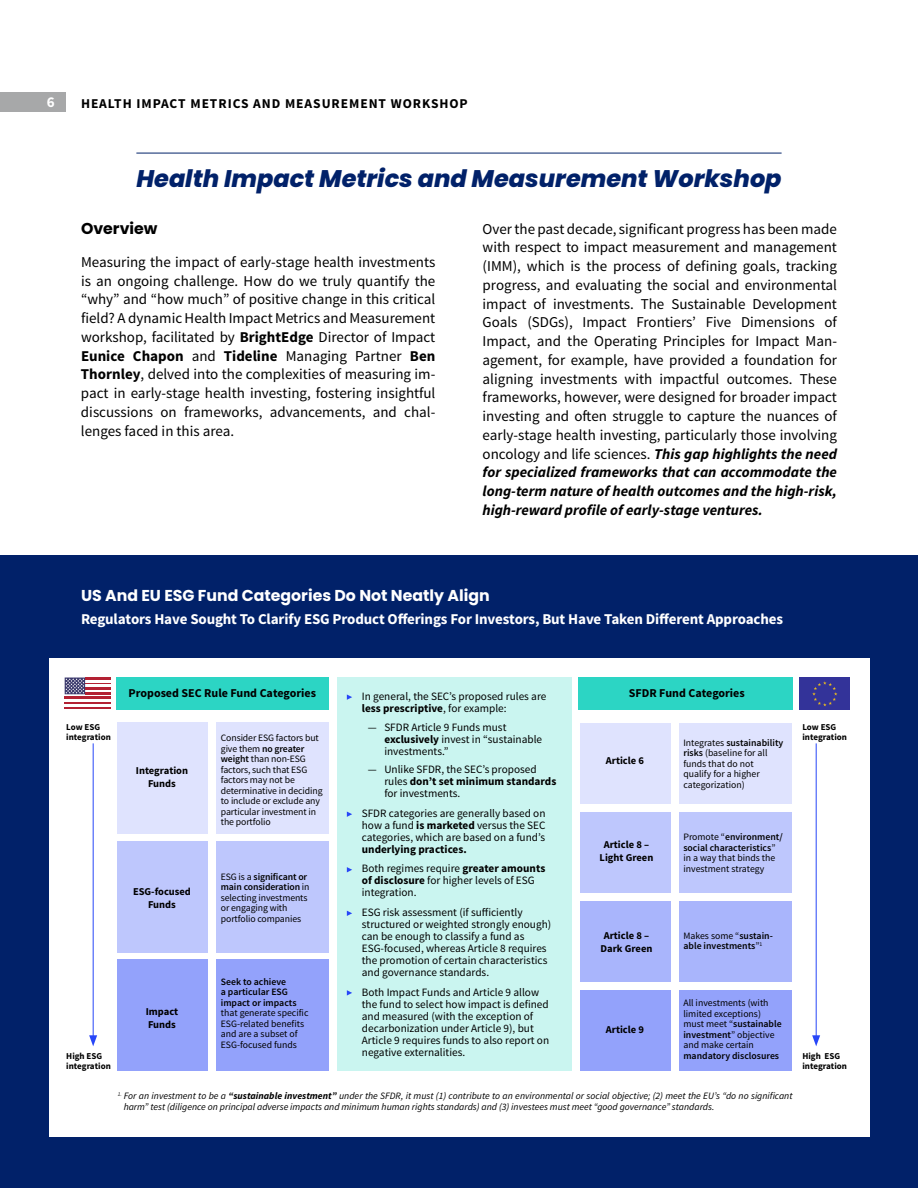
<style>
.page{position:relative;width:918px;height:1188px;background:#fff}
.page>*{position:absolute;margin:0;border:0;box-sizing:border-box;transform-origin:0 0}
.t1{font:italic 800 24px "Poppins";color:#012169}
.t2{font:700 15.75px "Poppins";color:#fff}
.t3{font:700 15.75px "Poppins";color:#000}
.t4{font:15px/18.8px "Source Sans Pro";color:#000;text-align:justify}
.t5{font:700 15px "Source Sans Pro";letter-spacing:-.01em;color:#fff}
.t6{font:700 13.5px "Source Sans Pro";letter-spacing:.07em;color:#000}
.t7{font:700 12px "Source Sans Pro";color:#000}
.t8{font:11.25px/12px "Source Sans Pro";color:#000}
.t9{font:700 11.25px/19.5px "Source Sans Pro";color:#000}
.t10{font:700 10.5px/13.5px "Source Sans Pro";color:#000;text-align:center}
.t11{font:9.75px/10.5px "Source Sans Pro";letter-spacing:-.01em;color:#000}
.t12{font:italic 9.75px/10.5px "Source Sans Pro";color:#000}
.t13{font:600 9.75px/10.5px "Source Sans Pro";color:#000}
.t14{font:700 9px/10.5px "Source Sans Pro";color:#000}
.s1{font-weight:700}
.s2{font-weight:700;font-style:italic}
.s3{font-weight:600}
.s4{font-weight:400}
</style>
<div class="page">
<hr style="left:136px;top:153px;width:646px;height:1px;background:#012169">
<div style="left:0;top:92px;width:65px;height:20px;background:#a7a8a9"></div>
<div style="left:0;top:555px;width:918px;height:633px;background:#012169"></div>
<div style="left:50px;top:658px;width:820px;height:479px;background:#fff"></div>
<div style="left:338px;top:678px;width:234px;height:393px;background:#caf5f0"></div>
<div style="left:578px;top:678px;width:215px;height:32px;background:#2cd5c4"></div>
<div style="left:117px;top:678px;width:212px;height:32px;background:#2cd5c4"></div>
<div style="left:117px;top:723px;width:90px;height:111px;background:#dfe3fe"></div>
<div style="left:580px;top:723px;width:91px;height:81px;background:#dfe3fe"></div>
<div style="left:217px;top:723px;width:112px;height:111px;background:#dfe3fe"></div>
<div style="left:679px;top:723px;width:112px;height:81px;background:#dfe3fe"></div>
<div style="left:117px;top:842px;width:90px;height:111px;background:#bec7fd"></div>
<div style="left:580px;top:812px;width:91px;height:80px;background:#bec7fd"></div>
<div style="left:580px;top:902px;width:91px;height:80px;background:#a9b5fc"></div>
<div style="left:217px;top:842px;width:112px;height:111px;background:#bec7fd"></div>
<div style="left:679px;top:812px;width:112px;height:80px;background:#bec7fd"></div>
<div style="left:679px;top:902px;width:112px;height:80px;background:#a9b5fc"></div>
<div style="left:117px;top:959px;width:90px;height:112px;background:#93a2fb"></div>
<div style="left:580px;top:990px;width:91px;height:81px;background:#93a2fb"></div>
<div style="left:217px;top:959px;width:112px;height:112px;background:#93a2fb"></div>
<div style="left:679px;top:990px;width:112px;height:81px;background:#93a2fb"></div>
<hr style="left:93px;top:743px;width:1px;height:295px;background:#2746f8">
<svg style="left:89px;top:1035px;width:8px;height:11px"></svg>
<hr style="left:816px;top:743px;width:1px;height:295px;background:#2746f8">
<svg style="left:812px;top:1035px;width:8px;height:11px"></svg>
<svg style="left:347px;top:694px;width:5px;height:6px"></svg>
<svg style="left:347px;top:812px;width:5px;height:5px"></svg>
<svg style="left:347px;top:867px;width:5px;height:5px"></svg>
<svg style="left:347px;top:911px;width:5px;height:5px"></svg>
<svg style="left:347px;top:990px;width:5px;height:6px"></svg>
<hr style="left:65px;top:697px;width:46px;height:2px;background:#b32133">
<hr style="left:65px;top:701px;width:46px;height:3px;background:#b32133">
<hr style="left:65px;top:706px;width:46px;height:3px;background:#b32133">
<svg style="left:65px;top:678px;width:46px;height:19px"></svg>
<div style="left:800px;top:678px;width:50px;height:32px;background:#339"></div>
<svg style="left:812px;top:681px;width:25px;height:25px"></svg>
<p class="t5" style="left:47px;top:93px;width:9px">6</p>
<p class="t6" style="left:81px;top:94px;width:388px">HEALTH IMPACT METRICS AND MEASUREMENT WORKSHOP</p>
<h1 class="t1" style="left:136px;top:165px;width:647px">Health Impact Metrics and Measurement Workshop</h1>
<p class="t3" style="left:81px;top:219px;width:78px">Overview</p>
<p class="t4" style="left:81px;top:253px;width:356px">Measuring the impact of early-stage health investments is an ongoing challenge. How do we truly quantify the “why” and “how much” of positive change in this critical field? A dynamic Health Impact Metrics and Measurement workshop, facilitated by <span class="s1">BrightEdge</span> Director of Impact <span class="s1">Eunice Chapon</span> and <span class="s1">Tideline</span> Managing Partner <span class="s1">Ben Thornley</span>, delved into the complexities of measuring im&shy;pact in early-stage health investing, fostering insightful discussions on frameworks, advancements, and chal&shy;lenges faced in this area.</p>
<p class="t4" style="left:483px;top:220px;width:356px">Over the past decade, significant progress has been made with respect to impact measurement and management (IMM), which is the process of defining goals, tracking progress, and evaluating the social and environmental impact of investments. The Sustainable Development Goals (SDGs), Impact Frontiers’ Five Dimensions of Impact, and the Operating Principles for Impact Man&shy;agement, for example, have provided a foundation for aligning investments with impactful outcomes. These frameworks, however, were designed for broader impact investing and often struggle to capture the nuances of early-stage health investing, particularly those involving oncology and life sciences. <span class="s2">This gap highlights the need for specialized frameworks that can accommodate the long-term nature of health outcomes and the high-risk, high-reward profile of early-stage ventures.</span></p>
<p class="t2" style="left:81px;top:586px;width:410px">US And EU ESG Fund Categories Do Not Neatly Align</p>
<p class="t5" style="left:81px;top:609px;width:704px">Regulators Have Sought To Clarify ESG Product Offerings For Investors, But Have Taken Different Approaches</p>
<p class="t14" style="left:66px;top:722px;width:46px">Low ESG integration</p>
<p class="t7" style="left:129px;top:686px;width:189px">Proposed SEC Rule Fund Categories</p>
<p class="t10" style="left:136px;top:764px;width:54px">Integration<br>Funds</p>
<p class="t10" style="left:133px;top:885px;width:59px">ESG-focused<br>Funds</p>
<p class="t11" style="left:221px;top:733px;width:103px">Consider ESG factors but give them <span class="s3">no greater weight</span> than non-ESG factors, such that ESG factors may not be determinative in deciding to include or exclude any particular investment in the portfolio</p>
<p class="t11" style="left:221px;top:871px;width:90px">ESG is a <span class="s3">significant or main consideration</span> in selecting investments or engaging with portfolio companies</p>
<p class="t14" style="left:66px;top:1051px;width:46px">High ESG integration</p>
<p class="t10" style="left:146px;top:1005px;width:34px;text-align:left">Impact<br>Funds</p>
<p class="t13" style="left:221px;top:976px;width:77px">Seek to achieve<br>a particular ESG impact or impacts</p>
<p class="t11" style="left:221px;top:1008px;width:89px">that generate specific<br>ESG-related benefits and are a subset of<br>ESG-focused funds</p>
<p class="t8" style="left:362px;top:690px;width:186px">In general, the SEC’s proposed rules are <span class="s1">less prescriptive</span>, for example:</p>
<p class="t8" style="left:384px;top:721px;width:159px;text-indent:-17px">— SFDR Article 9 Funds must <span class="s1">exclusively</span> invest in “sustainable investments.”</p>
<p class="t8" style="left:384px;top:764px;width:174px;text-indent:-17px">— Unlike SFDR, the SEC’s proposed rules <span class="s1">don’t set minimum standards </span>for investments.</p>
<p class="t8" style="left:362px;top:807px;width:185px;text-align:justify">SFDR categories are generally based on how a fund <span class="s1">is marketed</span> versus the SEC categories, which are based on a fund’s</p>
<p class="t9" style="left:362px;top:840px;width:185px">underlying practices.<br><span class="s4">Both regimes require</span> greater amounts</p>
<p class="t8" style="left:362px;top:875px;width:174px"><span class="s1">of disclosure</span> for higher levels of ESG integration.</p>
<p class="t8" style="left:362px;top:906px;width:191px">ESG risk assessment (if sufficiently structured or weighted strongly enough) can be enough to classify a fund as ESG-focused, whereas Article 8 requires the promotion of certain characteristics and governance standards.</p>
<p class="t8" style="left:362px;top:986px;width:189px">Both Impact Funds and Article 9 allow the fund to select how impact is defined and measured (with the exception of decarbonization under Article 9), but Article 9 requires funds to also report on negative externalities.</p>
<p class="t7" style="left:629px;top:686px;width:117px">SFDR Fund Categories</p>
<p class="t10" style="left:606px;top:754px;width:40px">Article 6</p>
<p class="t10" style="left:600px;top:838px;width:55px">Article 8 –<br>Light Green</p>
<p class="t10" style="left:600px;top:929px;width:54px">Article 8 –<br>Dark Green</p>
<p class="t10" style="left:606px;top:1023px;width:40px">Article 9</p>
<p class="t11" style="left:683px;top:738px;width:101px">Integrates <span class="s3">sustainability risks</span> (baseline for all funds that do not qualify for a higher categorization)</p>
<p class="t11" style="left:683px;top:832px;width:101px">Promote “<span class="s3">environment/ social characteristics</span>” in a way that binds the investment strategy</p>
<p class="t13" style="left:683px;top:931px;width:91px"><span class="s4">Makes some “</span>sustain&shy;able investments<span class="s4">”</span><sup>1</sup></p>
<p class="t11" style="left:683px;top:998px;width:100px">All investments (with limited exceptions) must meet “<span class="s3">sustainable investment</span>” objective and make certain</p>
<p class="t13" style="left:683px;top:1050px;width:97px">mandatory disclosures</p>
<p class="t12" style="left:124px;top:1091px;width:670px;text-indent:-6px"><sup>1.</sup> For an investment to be a <span class="s1">“sustainable investment”</span> under the SFDR, it must (1) contribute to an environmental or social objective; (2) meet the EU’s “do no significant harm” test (diligence on principal adverse impacts and minimum human rights standards) and (3) investees must meet “good governance” standards.</p>
<p class="t14" style="left:802px;top:722px;width:46px">Low ESG integration</p>
<p class="t14" style="left:802px;top:1051px;width:46px">High ESG integration</p>
</div>
